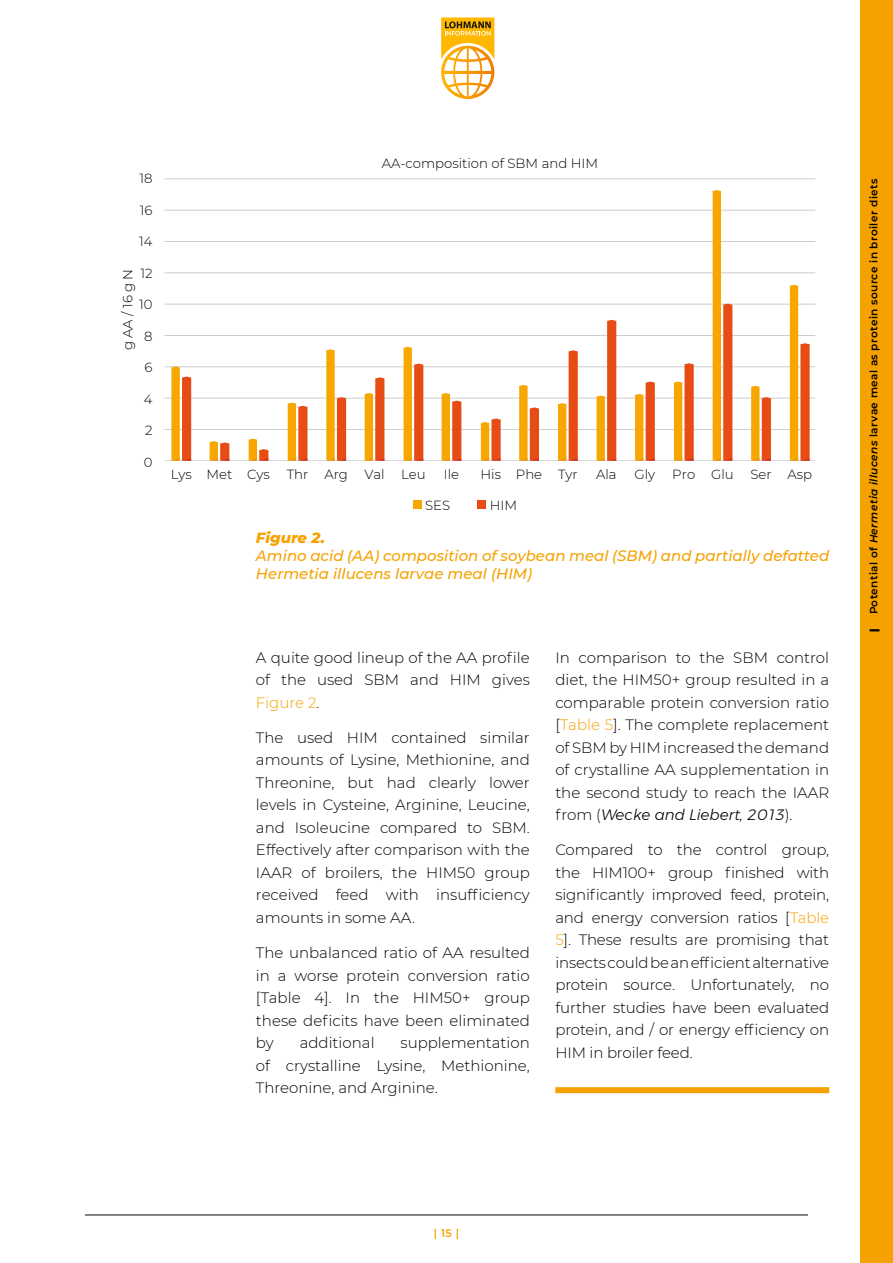
<style>
.page{position:relative;width:893px;height:1263px;background:#fff}
.page>*{position:absolute;margin:0;border:0;box-sizing:border-box;transform-origin:0 0}
.t1{font:300 15px/22.5px "Montserrat";color:#000;text-align:justify}
.Pie_de_foto{font:italic 500 15px/18px "Montserrat";color:#f5a200}
.Pie_de_foto-2{font:italic 800 15px "Montserrat";color:#f5a200}
.t2{font:300 13.2px "Montserrat";color:#000}
.t3{font:600 10.95px "Montserrat";color:#f5a200}
.t4{font:600 10.5px "Montserrat";letter-spacing:.04em;color:#000}
.t5{font:900 10.5px "Montserrat";color:#000}
.s1{color:#f5a200}
.s2{font-style:italic}
</style>
<div class="page">
<hr style="left:165px;top:179px;width:650px;height:1px;background:#9a9a9a">
<hr style="left:165px;top:210px;width:650px;height:1px;background:#9a9a9a">
<hr style="left:165px;top:241px;width:650px;height:1px;background:#9a9a9a">
<hr style="left:165px;top:273px;width:650px;height:1px;background:#9a9a9a">
<hr style="left:165px;top:304px;width:650px;height:1px;background:#9a9a9a">
<hr style="left:165px;top:335px;width:650px;height:1px;background:#9a9a9a">
<hr style="left:165px;top:367px;width:650px;height:1px;background:#9a9a9a">
<hr style="left:165px;top:398px;width:650px;height:1px;background:#9a9a9a">
<hr style="left:165px;top:429px;width:650px;height:1px;background:#9a9a9a">
<hr style="left:165px;top:461px;width:650px;height:1px;background:#9a9a9a">
<div style="left:413px;top:500px;width:8px;height:9px;background:#f7a700"></div>
<div style="left:478px;top:500px;width:8px;height:9px;background:#e74c15"></div>
<svg style="left:171px;top:366px;width:20px;height:95px;background:#f19238"></svg>
<svg style="left:209px;top:441px;width:20px;height:20px"></svg>
<svg style="left:249px;top:439px;width:19px;height:22px"></svg>
<svg style="left:288px;top:403px;width:19px;height:58px"></svg>
<svg style="left:326px;top:349px;width:20px;height:112px"></svg>
<svg style="left:365px;top:377px;width:19px;height:84px"></svg>
<svg style="left:403px;top:347px;width:20px;height:114px"></svg>
<svg style="left:441px;top:393px;width:20px;height:68px"></svg>
<svg style="left:481px;top:418px;width:20px;height:43px"></svg>
<svg style="left:519px;top:385px;width:20px;height:76px"></svg>
<svg style="left:558px;top:350px;width:20px;height:111px"></svg>
<svg style="left:596px;top:320px;width:20px;height:141px"></svg>
<svg style="left:635px;top:382px;width:20px;height:79px;background:#f08d39"></svg>
<svg style="left:674px;top:363px;width:20px;height:98px;background:#f08f3e"></svg>
<svg style="left:712px;top:190px;width:20px;height:271px"></svg>
<svg style="left:751px;top:386px;width:20px;height:75px"></svg>
<svg style="left:790px;top:285px;width:20px;height:176px"></svg>
<div style="left:555px;top:1087px;width:274px;height:6px;background:#f5a200"></div>
<div style="left:861px;top:0;width:32px;height:1263px;background:#f5a200"></div>
<hr style="left:85px;top:1215px;width:723px;height:1px;background:#000">
<svg style="left:441px;top:17px;width:53px;height:82px"></svg>
<p class="t2" style="left:139px;top:170px;width:15px">18</p>
<p class="t2" style="left:140px;top:201px;width:14px">16</p>
<p class="t2" style="left:139px;top:233px;width:15px">14</p>
<p class="t2" style="left:140px;top:264px;width:14px">12</p>
<p class="t2" style="left:139px;top:296px;width:15px">10</p>
<p class="t2" style="left:144px;top:327px;width:10px">8</p>
<p class="t2" style="left:145px;top:359px;width:9px">6</p>
<p class="t2" style="left:144px;top:390px;width:10px">4</p>
<p class="t2" style="left:145px;top:422px;width:9px">2</p>
<p class="t2" style="left:144px;top:453px;width:10px">0</p>
<p class="t2" style="left:119px;top:350px;width:83px;rotate:-90deg">g AA / 16 g N</p>
<p class="t2" style="left:382px;top:154px;width:218px">AA-composition of SBM and HIM</p>
<p class="t2" style="left:171px;top:466px;width:101px">Lys Met Cys</p>
<p class="t2" style="left:287px;top:466px;width:140px">Thr Arg Val Leu</p>
<p class="t2" style="left:444px;top:466px;width:17px">Ile</p>
<p class="t2" style="left:480px;top:466px;width:99px">His Phe Tyr</p>
<p class="t2" style="left:596px;top:466px;width:22px">Ala</p>
<p class="t2" style="left:634px;top:466px;width:22px">Gly</p>
<p class="t2" style="left:672px;top:466px;width:63px">Pro Glu</p>
<p class="t2" style="left:750px;top:466px;width:63px">Ser Asp</p>
<p class="t2" style="left:425px;top:496px;width:27px">SES</p>
<p class="t2" style="left:490px;top:496px;width:29px">HIM</p>
<p class="Pie_de_foto-2" style="left:256px;top:526px;width:70px">Figure 2.</p>
<p class="Pie_de_foto" style="left:256px;top:546px;width:575px">Amino acid (AA) composition of soybean meal (SBM) and partially defatted<br>Hermetia illucens larvae meal (HIM)</p>
<p class="t1" style="left:256px;top:645px;width:275px">A quite good lineup of the AA profile of the used SBM and HIM gives <span class="s1">Figure 2</span>.</p>
<p class="t1" style="left:256px;top:726px;width:275px">The used HIM contained similar amounts of Lysine, Methionine, and Threonine, but had clearly lower levels in Cysteine, Arginine, Leucine, and Isoleucine compared to SBM.<br>Effectively after comparison with the IAAR of broilers, the HIM50 group received feed with insufficiency amounts in some AA.</p>
<p class="t1" style="left:256px;top:941px;width:275px">The unbalanced ratio of AA resulted in a worse protein conversion ratio [Table 4]. In the HIM50+ group these deficits have been eliminated by</p>
<p class="t1" style="left:256px;top:1031px;width:275px;text-indent:144px">supplementation of crystalline Lysine, Methionine, Threonine, and Arginine.</p>
<p class="t1" style="left:300px;top:1031px;width:76px">additional</p>
<p class="t1" style="left:555px;top:645px;width:275px">In comparison to the SBM control diet, the HIM50+ group resulted in a comparable protein conversion ratio [<span class="s1">Table 5</span>]. The complete replacement of SBM by HIM increased the demand of crystalline AA supplementation in the second study to reach the IAAR from (<span class="s2">Wecke and Liebert, 2013</span>).</p>
<p class="t1" style="left:555px;top:838px;width:275px">Compared to the control group, the HIM100+ group finished with significantly improved feed, protein, and energy conversion ratios [<span class="s1">Table 5</span>]. These results are promising that insects could be an efficient alternative protein source. Unfortunately, no further studies have been evaluated protein, and / or energy efficiency on HIM in broiler feed.</p>
<p class="t4" style="left:866px;top:614px;width:437px;rotate:-90deg">Potential of <span class="s2">Hermetia illucens</span> larvae meal as protein source in broiler diets</p>
<p class="t5" style="left:866px;top:631px;width:5px;rotate:-90deg">|</p>
<p class="t3" style="left:434px;top:1225px;width:27px">| 15 |</p>
</div>
